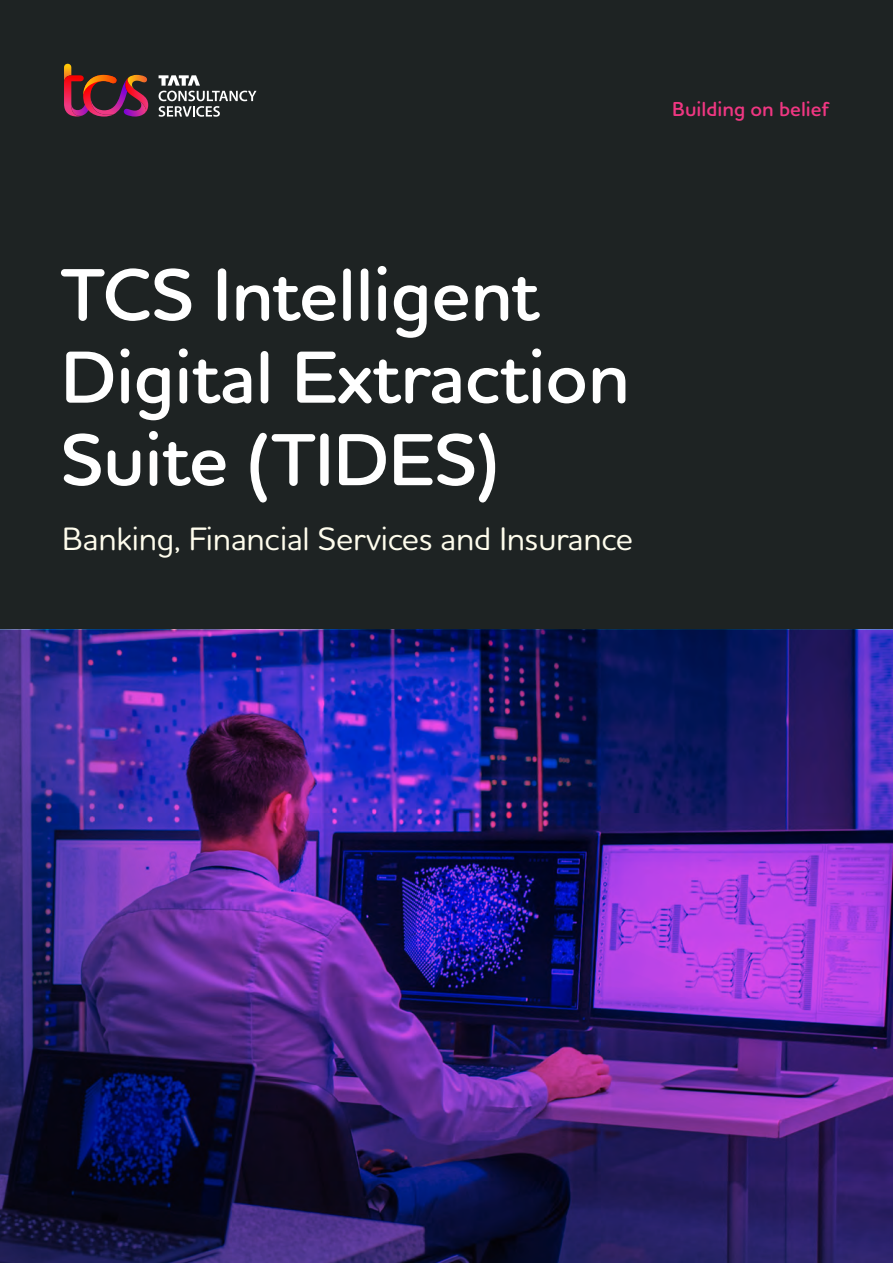
<style>
.page{position:relative;width:893px;height:1263px;background:#fff}
.page>*{position:absolute;margin:0;border:0;box-sizing:border-box;transform-origin:0 0}
.t1{font:600 75px/82.5px "Houschka Rounded";letter-spacing:-.005em;color:#fff}
.t2{font:500 33px "Houschka Rounded";letter-spacing:-.005em;color:#fffded}
.t3{font:600 20.55px "Houschka Rounded";color:#f03782}
</style>
<div class="page">
<div style="left:0;top:0;width:893px;height:630px;background:#1e2323"></div>
<svg style="left:159px;top:75px;width:97px;height:42px"></svg>
<svg style="left:64px;top:64px;width:84px;height:53px"></svg>
<img style="left:0;top:629px;width:893px;height:634px">
<p class="t3" style="left:672px;top:96px;width:158px">Building on belief</p>
<p class="t1" style="left:61px;top:253px;width:571px">TCS Intelligent<br>Digital Extraction<br>Suite (TIDES)</p>
<p class="t2" style="left:62px;top:517px;width:572px">Banking, Financial Services and Insurance</p>
</div>
